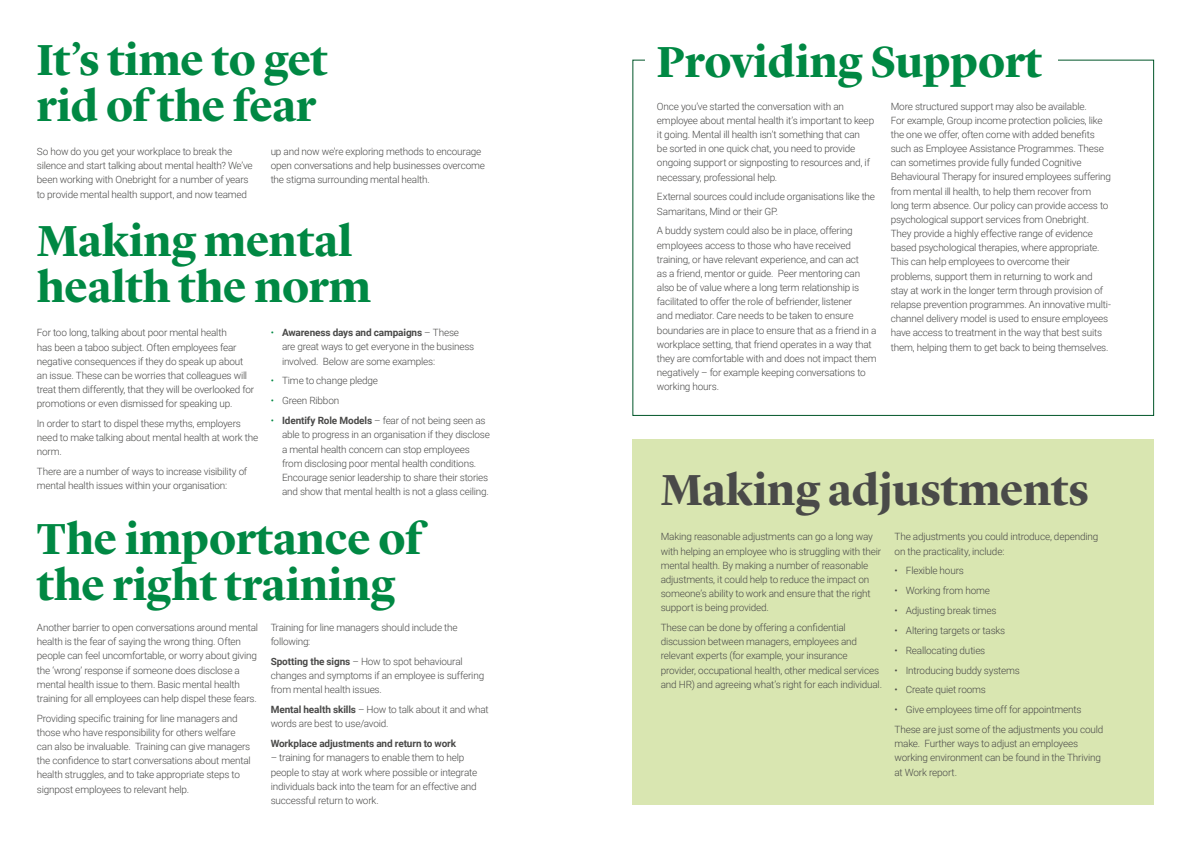
<style>
.page{position:relative;width:1191px;height:842px;background:#fff}
.page>*{position:absolute;margin:0;border:0;box-sizing:border-box;transform-origin:0 0}
.t1{font:700 45px/46px "Lyon Display";color:#008843}
.t2{font:700 45px "Lyon Display";color:#4a4a49}
.t3{font:300 10px/14.2px "Roboto";letter-spacing:-.02em;color:#4a4a49}
.t4{font:700 10px "Roboto";letter-spacing:-.01em;color:#4a4a49}
.s1{font-weight:300;color:#008843}
.s2{font-weight:300}
.s3{color:#008843}
.s4{font-weight:700}
</style>
<div class="page">
<div style="left:632px;top:439px;width:522px;height:366px;background:#d9e6b1"></div>
<h1 class="t1" style="left:37px;top:33px;width:292px">It’s time to get rid of the fear</h1>
<p class="t3" style="left:37px;top:144px;width:197px">So how do you get your workplace to break the</p>
<p class="t3" style="left:271px;top:144px;width:212px">up and now we’re exploring methods to encourage</p>
<p class="t3" style="left:37px;top:158px;width:217px">silence and start talking about mental health? We’ve</p>
<p class="t3" style="left:271px;top:158px;width:216px">open conversations and help businesses overcome</p>
<p class="t3" style="left:37px;top:172px;width:213px">been working with Onebright for a number of years</p>
<p class="t3" style="left:271px;top:172px;width:161px">the stigma surrounding mental health.</p>
<p class="t3" style="left:37px;top:187px;width:212px">to provide mental health support, and now teamed</p>
<h1 class="t1" style="left:37px;top:214px;width:336px">Making mental health the norm</h1>
<p class="t3" style="left:37px;top:325px;width:191px">For too long, talking about poor mental health</p>
<p class="t4" style="left:271px;top:326px;width:190px"><span class="s1">•</span> Awareness days and campaigns <span class="s2">– These</span></p>
<p class="t3" style="left:37px;top:339px;width:201px">has been a taboo subject. Often employees fear</p>
<p class="t3" style="left:282px;top:339px;width:194px">are great ways to get everyone in the business</p>
<p class="t3" style="left:37px;top:354px;width:208px">negative consequences if they do speak up about</p>
<p class="t3" style="left:282px;top:354px;width:155px">involved. Below are some examples:</p>
<p class="t3" style="left:37px;top:368px;width:212px">an issue. These can be worries that colleagues will</p>
<p class="t3" style="left:271px;top:373px;width:109px"><span class="s3">•</span> Time to change pledge</p>
<p class="t3" style="left:37px;top:382px;width:219px">treat them differently, that they will be overlooked for</p>
<p class="t3" style="left:271px;top:393px;width:70px"><span class="s3">•</span> Green Ribbon</p>
<p class="t3" style="left:37px;top:396px;width:197px">promotions or even dismissed for speaking up.</p>
<p class="t3" style="left:37px;top:416px;width:223px">In order to start to dispel these myths, employers need to make talking about mental health at work the norm.</p>
<p class="t3" style="left:37px;top:464px;width:212px">There are a number of ways to increase visibility of mental health issues within your organisation:</p>
<p class="t3" style="left:282px;top:413px;width:209px;text-indent:-11px"><span class="s3">•</span> <span class="s4">Identify Role Models</span> – fear of not being seen as able to progress in an organisation if they disclose a mental health concern can stop employees from disclosing poor mental health conditions.<br>Encourage senior leadership to share their stories and show that mental health is not a glass ceiling.</p>
<p class="t1" style="left:37px;top:512px;width:387px">The importance of the right training</p>
<p class="t3" style="left:37px;top:620px;width:223px">Another barrier to open conversations around mental health is the fear of saying the wrong thing. Often people can feel uncomfortable, or worry about giving the ‘wrong’ response if someone does disclose a mental health issue to them. Basic mental health training for all employees can help dispel these fears.</p>
<p class="t3" style="left:37px;top:711px;width:202px">Providing specific training for line managers and</p>
<p class="t3" style="left:37px;top:725px;width:215px">those who have responsibility for others welfare can also be invaluable. Training can give managers</p>
<p class="t3" style="left:37px;top:753px;width:215px">the confidence to start conversations about mental</p>
<p class="t3" style="left:37px;top:767px;width:204px">health struggles, and to take appropriate steps to signpost employees to relevant help.</p>
<p class="t3" style="left:271px;top:620px;width:188px">Training for line managers should include the following:</p>
<p class="t3" style="left:271px;top:654px;width:215px"><span class="s4">Spotting the signs</span> – How to spot behavioural changes and symptoms if an employee is suffering from mental health issues.</p>
<p class="t3" style="left:271px;top:702px;width:219px"><span class="s4">Mental health skills</span> – How to talk about it and what words are best to use/avoid.</p>
<h5 class="t4" style="left:271px;top:737px;width:187px">Workplace adjustments and return to work</h5>
<p class="t3" style="left:271px;top:750px;width:208px">– training for managers to enable them to help people to stay at work where possible or integrate individuals back into the team for an effective and successful return to work.</p>
<h1 class="t1" style="left:657px;top:35px;width:386px">Providing Support</h1>
<p class="t3" style="left:657px;top:99px;width:219px">Once you’ve started the conversation with an employee about mental health it’s important to keep it going. Mental ill health isn’t something that can<br>be sorted in one quick chat, you need to provide ongoing support or signposting to resources and, if necessary, professional help.</p>
<p class="t3" style="left:657px;top:189px;width:220px">External sources could include organisations like the<br>Samaritans, Mind or their GP.</p>
<p class="t3" style="left:657px;top:223px;width:221px">A buddy system could also be in place, offering employees access to those who have received training, or have relevant experience, and can act<br>as a friend, mentor or guide. Peer mentoring can also be of value where a long term relationship is facilitated to offer the role of befriender, listener<br>and mediator. Care needs to be taken to ensure boundaries are in place to ensure that as a friend in a workplace setting, that friend operates in a way that they are comfortable with and does not impact them negatively – for example keeping conversations to working hours.</p>
<p class="t3" style="left:890px;top:99px;width:213px">More structured support may also be available.<br>For example, Group income protection policies, like</p>
<p class="t3" style="left:890px;top:127px;width:205px">the one we offer, often come with added benefits</p>
<p class="t3" style="left:890px;top:141px;width:222px">such as Employee Assistance Programmes. These can sometimes provide fully funded Cognitive Behavioural Therapy for insured employees suffering from mental ill health, to help them recover from long term absence. Our policy can provide access to psychological support services from Onebright.<br>They provide a highly effective range of evidence based psychological therapies, where appropriate.<br>This can help employees to overcome their problems, support them in returning to work and stay at work in the longer term through provision of relapse prevention programmes. An innovative multi&shy;channel delivery model is used to ensure employees have access to treatment in the way that best suits them, helping them to get back to being themselves.</p>
<h1 class="t2" style="left:660px;top:456px;width:430px">Making adjustments</h1>
<p class="t3" style="left:660px;top:529px;width:222px">Making reasonable adjustments can go a long way with helping an employee who is struggling with their mental health. By making a number of reasonable adjustments, it could help to reduce the impact on someone’s ability to work and ensure that the right support is being provided.</p>
<p class="t3" style="left:660px;top:620px;width:186px">These can be done by offering a confidential</p>
<p class="t3" style="left:660px;top:634px;width:223px">discussion between managers, employees and relevant experts (for example, your insurance provider, occupational health, other medical services and HR) and agreeing what’s right for each individual.</p>
<p class="t3" style="left:894px;top:529px;width:205px">The adjustments you could introduce, depending on the practicality, include:</p>
<p class="t3" style="left:894px;top:563px;width:71px">• Flexible hours</p>
<p class="t3" style="left:894px;top:583px;width:97px">• Working from home</p>
<p class="t3" style="left:894px;top:603px;width:104px">• Adjusting break times</p>
<p class="t3" style="left:894px;top:623px;width:112px">• Altering targets or tasks</p>
<p class="t3" style="left:894px;top:643px;width:92px">• Reallocating duties</p>
<p class="t3" style="left:894px;top:662px;width:127px">• Introducing buddy systems</p>
<p class="t3" style="left:894px;top:682px;width:93px">• Create quiet rooms</p>
<p class="t3" style="left:894px;top:702px;width:188px">• Give employees time off for appointments</p>
<p class="t3" style="left:894px;top:722px;width:210px">These are just some of the adjustments you could make. Further ways to adjust an employees working environment can be found in the Thriving at Work report.</p>
</div>
